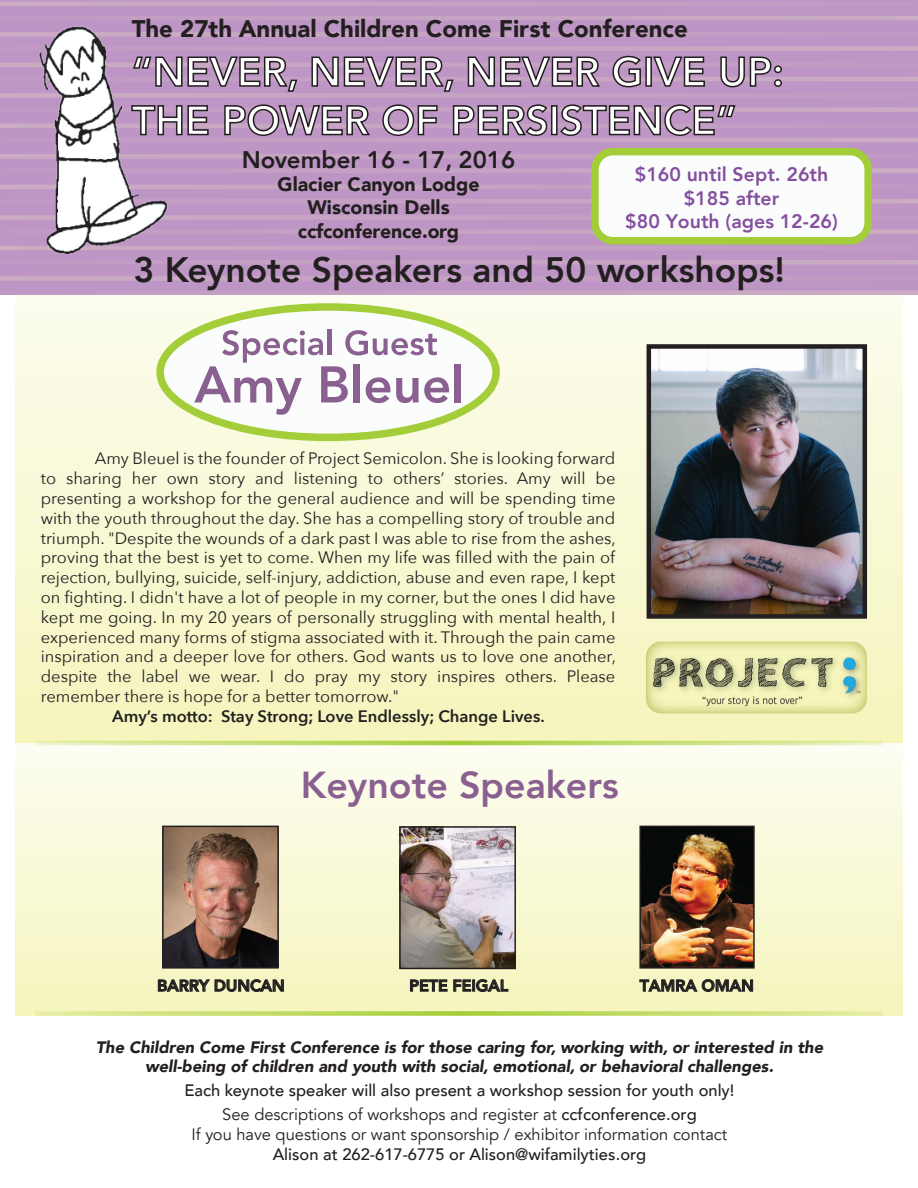
<style>
.page{position:relative;width:918px;height:1188px;background:#fff}
.page>*{position:absolute;margin:0;border:0;box-sizing:border-box;transform-origin:0 0}
.t1{font:800 40.5px/48.6px "Avenir";color:#fff}
.t2{font:800 37.5px "Avenir";color:#8a6091}
.t3{font:800 35.4px "Avenir";color:#231f20}
.t4{font:900 24px "Avenir";color:#231f20}
.t5{font:800 24px "Avenir";color:#231f20}
.t6{font:900 19.5px/23.4px "Avenir";color:#231f20;text-align:center}
.t7{font:800 19.5px/23.4px "Avenir";color:#854f9f;text-align:center}
.t8{font:16.5px "Avenir Next";color:#231f20}
.t9{font:italic 900 16.5px/19.8px "Avenir";color:#231f20;text-align:center}
.t10{font:500 16.5px/24px "Avenir";color:#231f20;text-align:center}
.t11{font:16.5px/19.8px "Avenir";color:#231f20;text-align:center}
.t12{font:600 16.5px "Avenir Next";color:#231f20}
.t13{font:800 16.05px "Avenir";color:#231f20}
.s1{font-weight:400}
.s2{font-weight:500}
</style>
<div class="page">
<div style="left:15px;top:740px;width:888px;height:276px;background:linear-gradient(to bottom,#fdfdf3,#f5f5bc)"></div>
<div style="left:15px;top:264px;width:888px;height:479px;background:linear-gradient(to bottom,#fbfcef,#f5f5bd)"></div>
<div style="left:0;top:0;width:918px;height:295px;background:#be96c5"></div>
<hr style="left:0;top:2px;width:918px;height:4px;background:#c5a3c3">
<hr style="left:0;top:16px;width:918px;height:4px;background:#c5a3c3">
<div style="left:0;top:32px;width:918px;height:5px;background:#c5a2c3"></div>
<div style="left:0;top:46px;width:918px;height:5px;background:#c6a4c3"></div>
<svg style="left:0;top:63px;width:467px;height:4px"></svg>
<svg style="left:455px;top:77px;width:463px;height:4px"></svg>
<div style="left:0;top:93px;width:918px;height:5px;background:#c5a2c3"></div>
<svg style="left:371px;top:107px;width:547px;height:5px"></svg>
<svg style="left:0;top:124px;width:559px;height:4px"></svg>
<hr style="left:0;top:138px;width:918px;height:4px;background:#c6a4c3">
<div style="left:0;top:154px;width:918px;height:5px;background:#c6a4c3"></div>
<div style="left:0;top:168px;width:918px;height:5px;background:#c5a2c3"></div>
<hr style="left:0;top:185px;width:918px;height:4px;background:#c6a4c3">
<hr style="left:0;top:199px;width:918px;height:4px;background:#c5a2c3">
<div style="left:0;top:215px;width:918px;height:5px;background:#c6a4c3"></div>
<div style="left:0;top:229px;width:918px;height:5px;background:#c5a2c3"></div>
<hr style="left:0;top:246px;width:918px;height:4px;background:#c5a2c3">
<hr style="left:0;top:260px;width:918px;height:4px;background:#c5a3c3">
<div style="left:0;top:276px;width:918px;height:5px;background:#c5a3c3"></div>
<hr style="left:0;top:291px;width:918px;height:4px;background:#c5a3c3">
<img style="left:402px;top:829px;width:111px;height:137px">
<div style="left:399px;top:826px;width:117px;height:143px;border:2px solid #231f20"></div>
<svg style="left:158px;top:979px;width:126px;height:13px"></svg>
<img style="left:165px;top:829px;width:111px;height:137px">
<div style="left:162px;top:826px;width:117px;height:143px;border:2px solid #231f20"></div>
<svg style="left:639px;top:978px;width:114px;height:14px"></svg>
<img style="left:642px;top:829px;width:110px;height:137px">
<div style="left:639px;top:826px;width:116px;height:143px;border:2px solid #231f20"></div>
<svg style="left:410px;top:979px;width:99px;height:13px"></svg>
<img style="left:21px;top:27px;width:146px;height:227px">
<svg style="left:132px;top:55px;width:166px;height:38px"></svg>
<svg style="left:311px;top:56px;width:144px;height:36px"></svg>
<svg style="left:467px;top:56px;width:134px;height:31px"></svg>
<svg style="left:612px;top:55px;width:30px;height:33px"></svg>
<div style="left:645px;top:57px;width:7px;height:30px;border:2px solid #231f20"></div>
<svg style="left:652px;top:56px;width:54px;height:31px"></svg>
<svg style="left:720px;top:56px;width:63px;height:32px"></svg>
<svg style="left:131px;top:104px;width:78px;height:32px"></svg>
<svg style="left:223px;top:104px;width:148px;height:32px"></svg>
<svg style="left:382px;top:104px;width:56px;height:32px"></svg>
<svg style="left:452px;top:104px;width:97px;height:32px"></svg>
<div style="left:551px;top:105px;width:7px;height:30px;border:2px solid #231f20"></div>
<svg style="left:559px;top:104px;width:178px;height:32px"></svg>
<img style="left:638px;top:643px;width:234px;height:73px">
<svg style="left:160px;top:307px;width:336px;height:130px"></svg>
<div style="left:156px;top:303px;width:344px;height:138px;border:8px solid #a3cd39;border-radius:50%"></div>
<hr style="left:327px;top:329px;width:4px;height:26px;background:#8a6091">
<svg style="left:194px;top:330px;width:255px;height:85px"></svg>
<div style="left:455px;top:364px;width:6px;height:39px;background:#8a6091"></div>
<svg style="left:459px;top:741px;width:424px;height:4px"></svg>
<svg style="left:35px;top:741px;width:424px;height:4px"></svg>
<svg style="left:459px;top:1011px;width:424px;height:5px"></svg>
<svg style="left:35px;top:1011px;width:424px;height:5px"></svg>
<div style="left:595px;top:152px;width:273px;height:89px;background:#fbfdfd;border-radius:18px"></div>
<div style="left:591px;top:148px;width:281px;height:97px;border:8px solid #a3cd39;border-radius:18px"></div>
<img style="left:652px;top:349px;width:210px;height:265px">
<div style="left:647px;top:344px;width:220px;height:275px;border:4px solid #231f20"></div>
<p class="t4" style="left:132px;top:8px;width:558px">The 27th Annual Children Come First Conference</p>
<p class="t1" style="left:132px;top:48px;width:654px">“NEVER, NEVER, NEVER GIVE UP:<br>THE POWER OF PERSISTENCE”</p>
<p class="t5" style="left:242px;top:141px;width:275px">November 16 - 17, 2016</p>
<p class="t6" style="left:278px;top:172px;width:204px">Glacier Canyon Lodge<br>Wisconsin Dells ccfconference.org</p>
<p class="t7" style="left:625px;top:163px;width:214px">$160 until Sept. 26th $185 after<br>$80 Youth (ages 12-26)</p>
<p class="t3" style="left:133px;top:242px;width:653px">3 Keynote Speakers and 50 workshops!</p>
<p class="t8" style="left:95px;top:445px;width:522px">Amy Bleuel is the founder of Project Semicolon. She is looking forward</p>
<p class="t8" style="left:41px;top:465px;width:576px">to sharing her own story and listening to others’ stories. Amy will be</p>
<p class="t8" style="left:41px;top:484px;width:576px">presenting a workshop for the general audience and will be spending time</p>
<p class="t8" style="left:41px;top:504px;width:576px">with the youth throughout the day. She has a compelling story of trouble and</p>
<p class="t8" style="left:41px;top:524px;width:577px">triumph. "Despite the wounds of a dark past I was able to rise from the ashes,</p>
<p class="t8" style="left:41px;top:544px;width:576px">proving that the best is yet to come. When my life was filled with the pain of</p>
<p class="t8" style="left:41px;top:564px;width:576px">rejection, bullying, suicide, self-injury, addiction, abuse and even rape, I kept</p>
<p class="t8" style="left:41px;top:583px;width:576px">on fighting. I didn't have a lot of people in my corner, but the ones I did have</p>
<p class="t8" style="left:41px;top:603px;width:576px">kept me going. In my 20 years of personally struggling with mental health, I</p>
<p class="t8" style="left:41px;top:623px;width:576px">experienced many forms of stigma associated with it. Through the pain came</p>
<p class="t8" style="left:41px;top:643px;width:577px">inspiration and a deeper love for others. God wants us to love one another,</p>
<p class="t8" style="left:41px;top:663px;width:576px">despite the label we wear. I do pray my story inspires others. Please</p>
<p class="t8" style="left:41px;top:682px;width:360px">remember there is hope for a better tomorrow."</p>
<p class="t12" style="left:112px;top:702px;width:434px">Amy’s motto: Stay Strong; Love Endlessly; Change Lives.</p>
<p class="t2" style="left:301px;top:756px;width:320px">Keynote Speakers</p>
<p class="t13" style="left:157px;top:973px;width:129px">BARRY DUNCAN</p>
<p class="t13" style="left:409px;top:973px;width:100px">PETE FEIGAL</p>
<p class="t13" style="left:640px;top:973px;width:116px">TAMRA OMAN</p>
<p class="t9" style="left:96px;top:1037px;width:729px">The Children Come First Conference is for those caring for, working with, or interested in the well-being of children and youth with social, emotional, or behavioral challenges.</p>
<p class="t10" style="left:185px;top:1078px;width:551px">Each keynote speaker will also present a workshop session for youth only!<br><span class="s1">See descriptions of workshops and register at</span> ccfconference.org</p>
<p class="t11" style="left:192px;top:1125px;width:537px">If you have questions or want sponsorship / exhibitor information contact<br><span class="s2">Alison at 262-617-6775 or Alison@wifamilyties.org</span></p>
</div>
